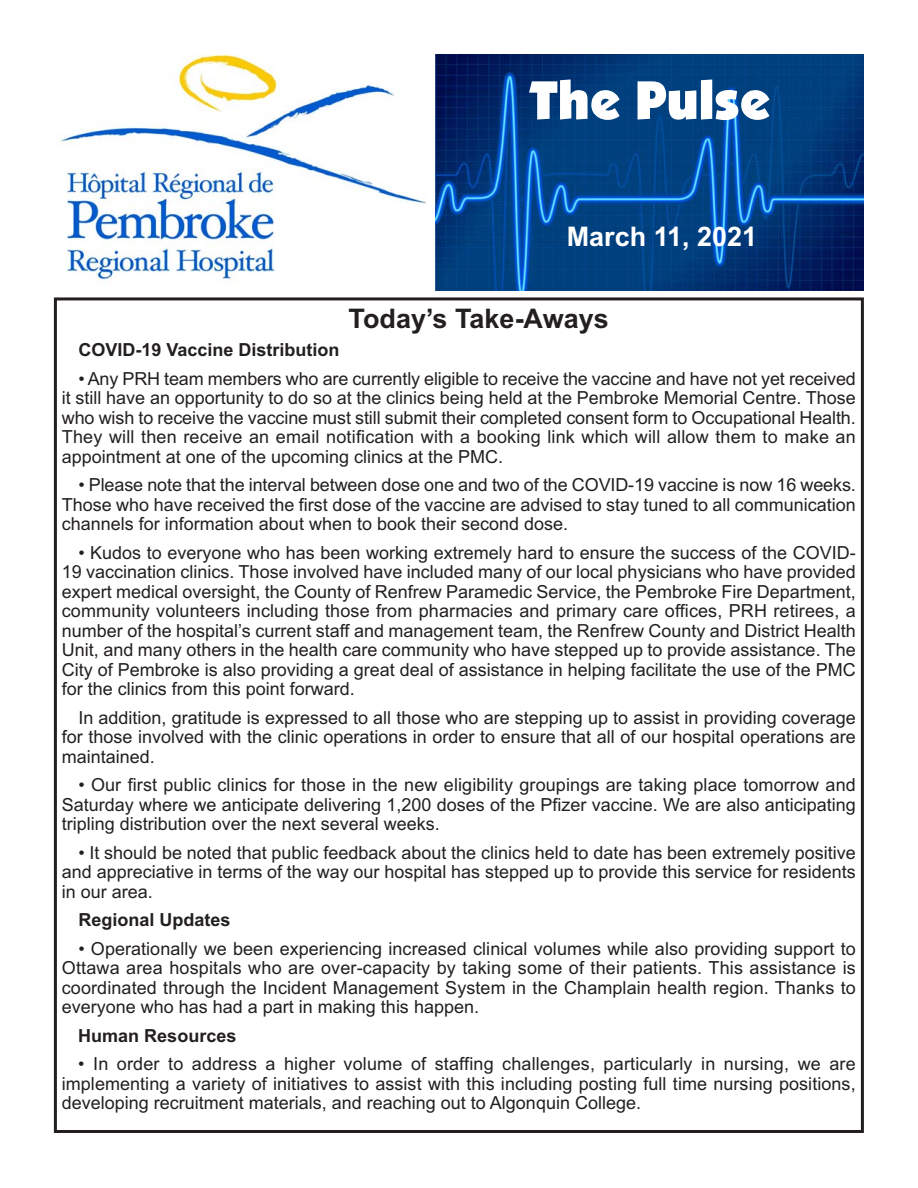
<style>
.page{position:relative;width:918px;height:1188px;background:#fff}
.page>*{position:absolute;margin:0;border:0;box-sizing:border-box;transform-origin:0 0}
.t1{font:54px "Boulder";color:#fff}
.t2{font:700 27px "Arial";color:#231f20}
.t3{font:700 27px "Arial";color:#fff}
.t4{font:18px/19.5px "Arial";color:#231f20;text-align:justify}
.t5{font:700 18px "Arial";color:#231f20}
</style>
<div class="page">
<img style="left:61px;top:54px;width:365px;height:230px">
<img style="left:435px;top:54px;width:429px;height:236px">
<p class="t1" style="left:529px;top:69px;width:242px">The Pulse</p>
<p class="t3" style="left:567px;top:227px;width:192px">March 11, 2021</p>
<p class="t2" style="left:349px;top:308px;width:262px">Today’s Take-Aways</p>
<p class="t5" style="left:78px;top:343px;width:263px">COVID-19 Vaccine Distribution</p>
<p class="t4" style="left:62px;top:370px;width:795px;text-indent:17px">• Any PRH team members who are currently eligible to receive the vaccine and have not yet received it still have an opportunity to do so at the clinics being held at the Pembroke Memorial Centre. Those who wish to receive the vaccine must still submit their completed consent form to Occupational Health.<br>They will then receive an email notification with a booking link which will allow them to make an appointment at one of the upcoming clinics at the PMC.</p>
<p class="t4" style="left:62px;top:477px;width:796px;text-indent:17px">• Please note that the interval between dose one and two of the COVID-19 vaccine is now 16 weeks.<br>Those who have received the first dose of the vaccine are advised to stay tuned to all communication channels for information about when to book their second dose.</p>
<p class="t4" style="left:62px;top:544px;width:796px;text-indent:17px">• Kudos to everyone who has been working extremely hard to ensure the success of the COVID-19 vaccination clinics. Those involved have included many of our local physicians who have provided expert medical oversight, the County of Renfrew Paramedic Service, the Pembroke Fire Department, community volunteers including those from pharmacies and primary care offices, PRH retirees, a number of the hospital’s current staff and management team, the Renfrew County and District Health Unit, and many others in the health care community who have stepped up to provide assistance. The City of Pembroke is also providing a great deal of assistance in helping facilitate the use of the PMC for the clinics from this point forward.</p>
<p class="t4" style="left:62px;top:709px;width:795px;text-indent:17px">In addition, gratitude is expressed to all those who are stepping up to assist in providing coverage for those involved with the clinic operations in order to ensure that all of our hospital operations are maintained.</p>
<p class="t4" style="left:62px;top:777px;width:795px;text-indent:17px">• Our first public clinics for those in the new eligibility groupings are taking place tomorrow and Saturday where we anticipate delivering 1,200 doses of the Pfizer vaccine. We are also anticipating tripling distribution over the next several weeks.</p>
<p class="t4" style="left:62px;top:844px;width:795px;text-indent:17px">• It should be noted that public feedback about the clinics held to date has been extremely positive and appreciative in terms of the way our hospital has stepped up to provide this service for residents in our area.</p>
<p class="t5" style="left:78px;top:913px;width:154px">Regional Updates</p>
<p class="t4" style="left:62px;top:940px;width:796px;text-indent:17px">• Operationally we been experiencing increased clinical volumes while also providing support to Ottawa area hospitals who are over-capacity by taking some of their patients. This assistance is coordinated through the Incident Management System in the Champlain health region. Thanks to everyone who has had a part in making this happen.</p>
<p class="t5" style="left:78px;top:1029px;width:160px">Human Resources</p>
<p class="t4" style="left:62px;top:1056px;width:796px;text-indent:17px">• In order to address a higher volume of staffing challenges, particularly in nursing, we are implementing a variety of initiatives to assist with this including posting full time nursing positions, developing recruitment materials, and reaching out to Algonquin College.</p>
</div>
